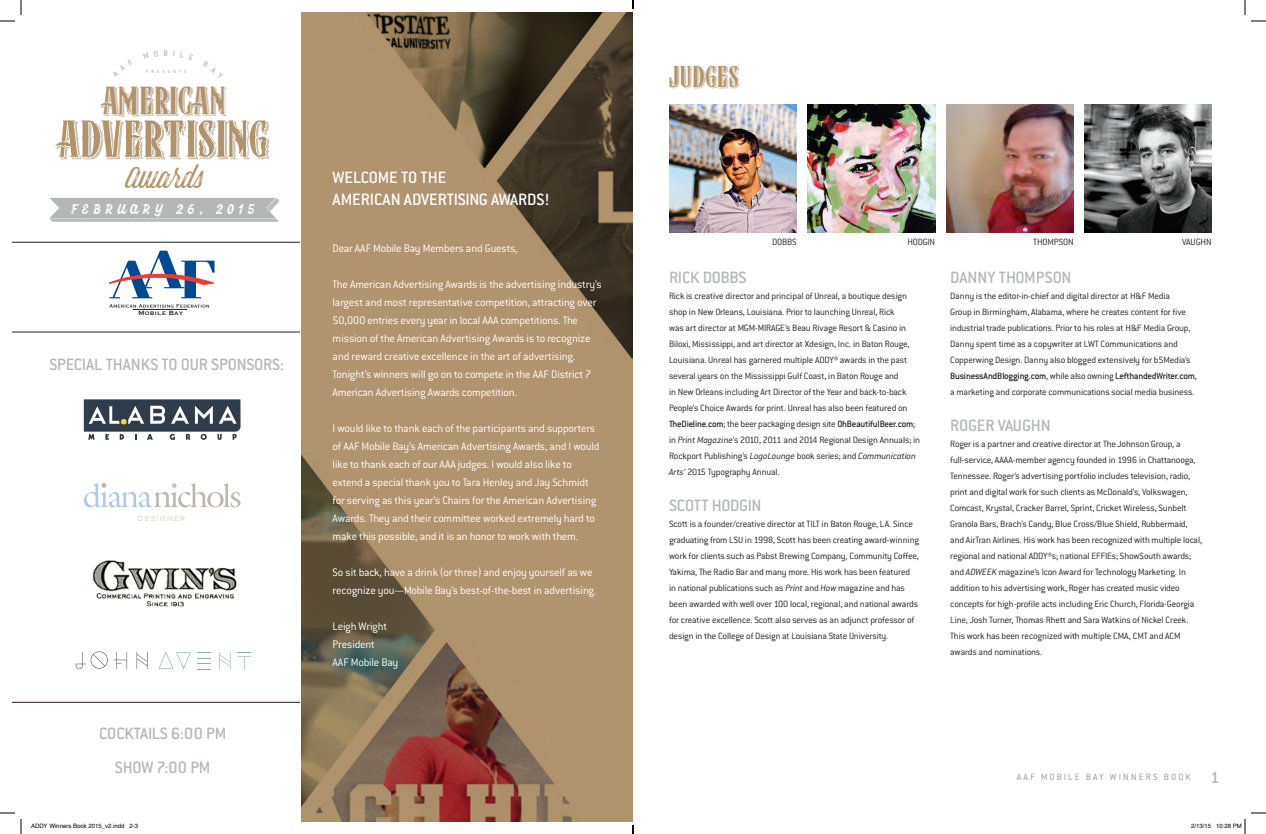
<style>
.page{position:relative;width:1266px;height:834px;background:#fff}
.page>*{position:absolute;margin:0;border:0;box-sizing:border-box;transform-origin:0 0}
.t1{font:51.9px "ZIMATSHADOW";letter-spacing:-.02em;color:#b0946d}
.t2{font:39px "ZIMATSHADOW";letter-spacing:-.02em;color:#b0946d}
.t3{font:32.5px "Authentica Rough";color:#b0946d}
.t4{font:30px "ZIMATSHADOW";color:#b0946d}
.t5{font:500 18px "Conduit WNT";letter-spacing:-.01em;color:#b5b6b8}
.t6{font:500 18px "Conduit WNT";color:#fff}
.t7{font:17.2px "Felisha Rough";letter-spacing:.25em;color:#fff}
.t8{font:300 12px/18px "Conduit WNT";letter-spacing:-.015em;color:#fff}
.t9{font:300 10px/16px "Conduit WNT";letter-spacing:-.015em;color:#231f20}
.t10{font:300 10px "Conduit WNT";letter-spacing:.21em;color:#939598}
.t11{font:8px "Copperplate";color:#231f20}
.t12{font:300 7.1px "Gotham";letter-spacing:.2em;color:#beb6ad}
.t13{font:6px "Helvetica";color:#000}
.t14{font:500 5px "Conduit WNT";letter-spacing:.6em;color:#b4b6b7}
.s1{font-weight:500}
.s2{font-style:italic}
</style>
<div class="page">
<svg style="left:302px;top:12px;width:331px;height:810px;background:#957c5b"></svg>
<svg style="left:50px;top:198px;width:229px;height:24px;background:#b9bbbc"></svg>
<hr style="left:12px;top:242px;width:288px;height:1px;background:#231f20">
<hr style="left:12px;top:702px;width:288px;height:1px;background:#231f20">
<hr style="left:12px;top:332px;width:288px;height:1px;background:#231f20">
<svg style="left:84px;top:399px;width:157px;height:41px"></svg>
<svg style="left:84px;top:483px;width:157px;height:25px"></svg>
<img style="left:80px;top:560px;width:157px;height:46px">
<svg style="left:159px;top:652px;width:32px;height:17px"></svg>
<svg style="left:198px;top:652px;width:13px;height:18px"></svg>
<svg style="left:114px;top:652px;width:13px;height:17px"></svg>
<svg style="left:137px;top:652px;width:11px;height:17px"></svg>
<svg style="left:76px;top:651px;width:32px;height:18px"></svg>
<svg style="left:238px;top:652px;width:13px;height:18px"></svg>
<svg style="left:219px;top:652px;width:11px;height:17px"></svg>
<img style="left:669px;top:105px;width:128px;height:127px">
<img style="left:946px;top:105px;width:128px;height:127px">
<img style="left:808px;top:105px;width:127px;height:127px">
<img style="left:1084px;top:105px;width:128px;height:127px">
<svg style="left:109px;top:304px;width:100px;height:4px"></svg>
<hr style="left:133px;top:309px;width:54px;height:1px;background:#231f20">
<svg style="left:109px;top:251px;width:106px;height:47px"></svg>
<svg style="left:0;top:0;width:22px;height:22px"></svg>
<svg style="left:0;top:812px;width:22px;height:22px"></svg>
<svg style="left:1244px;top:0;width:22px;height:22px"></svg>
<svg style="left:1244px;top:812px;width:22px;height:22px"></svg>
<svg style="left:632px;top:0;width:2px;height:9px"></svg>
<svg style="left:632px;top:825px;width:2px;height:9px"></svg>
<p class="t14" style="left:146px;top:69px;width:42px">PRESENTS</p>
<p class="t2" style="left:100px;top:84px;width:129px">AMERICAN</p>
<p class="t1" style="left:55px;top:118px;width:217px">ADVERTISING</p>
<p class="t3" style="left:125px;top:158px;width:80px">Awards</p>
<p class="t7" style="left:71px;top:200px;width:185px">FEBRUARY 26, 2015</p>
<p class="t11" style="left:138px;top:308px;width:47px">Mobile Bay</p>
<p class="t5" style="left:49px;top:354px;width:236px">SPECIAL THANKS TO OUR SPONSORS:</p>
<p class="t12" style="left:138px;top:514px;width:49px">DESIGNER</p>
<p class="t5" style="left:99px;top:723px;width:129px">COCKTAILS 6:00 PM</p>
<p class="t5" style="left:115px;top:757px;width:97px">SHOW 7:00 PM</p>
<p class="t6" style="left:333px;top:168px;width:115px">WELCOME TO THE</p>
<p class="t6" style="left:333px;top:189px;width:218px">AMERICAN ADVERTISING AWARDS!</p>
<p class="t8" style="left:333px;top:239px;width:187px">Dear AAF Mobile Bay Members and Guests,</p>
<p class="t8" style="left:333px;top:275px;width:271px">The American Advertising Awards is the advertising industry’s largest and most representative competition, attracting over 50,000 entries every year in local AAA competitions. The mission of the American Advertising Awards is to recognize and reward creative excellence in the art of advertising.<br>Tonight’s winners will go on to compete in the AAF District 7<br>American Advertising Awards competition.</p>
<p class="t8" style="left:333px;top:419px;width:268px">I would like to thank each of the participants and supporters of AAF Mobile Bay’s American Advertising Awards, and I would like to thank each of our AAA judges. I would also like to extend a special thank you to Tara Henley and Jay Schmidt for serving as this year’s Chairs for the American Advertising Awards. They and their committee worked extremely hard to make this possible, and it is an honor to work with them.</p>
<p class="t8" style="left:333px;top:563px;width:265px">So sit back, have a drink (or three) and enjoy yourself as we recognize you—Mobile Bay’s best-of-the-best in advertising.</p>
<p class="t8" style="left:333px;top:617px;width:56px">Leigh Wright</p>
<p class="t8" style="left:333px;top:635px;width:44px">President</p>
<p class="t8" style="left:333px;top:653px;width:67px">AAF Mobile Bay</p>
<p class="t4" style="left:669px;top:64px;width:73px">JUDGES</p>
<p class="t9" style="left:772px;top:234px;width:26px">DOBBS</p>
<p class="t9" style="left:908px;top:234px;width:29px">HODGIN</p>
<p class="t9" style="left:1033px;top:234px;width:42px">THOMPSON</p>
<p class="t9" style="left:1182px;top:234px;width:31px">VAUGHN</p>
<p class="t5" style="left:669px;top:267px;width:79px">RICK DOBBS</p>
<p class="t9" style="left:669px;top:288px;width:253px">Rick is creative director and principal of Unreal, a boutique design shop in New Orleans, Louisiana. Prior to launching Unreal, Rick<br>was art director at MGM-MIRAGE’s Beau Rivage Resort &amp; Casino in Biloxi, Mississippi, and art director at Xdesign, Inc. in Baton Rouge, Louisiana. Unreal has garnered multiple ADDY® awards in the past several years on the Mississippi Gulf Coast, in Baton Rouge and<br>in New Orleans including Art Director of the Year and back-to-back People’s Choice Awards for print. Unreal has also been featured on <span class="s1">TheDieline.com</span>; the beer packaging design site <span class="s1">OhBeautifulBeer.com</span>; in <span class="s2">Print Magazine</span>’s 2010, 2011 and 2014 Regional Design Annuals; in Rockport Publishing’s <span class="s2">LogoLounge</span> book series; and <span class="s2">Communication Arts</span>’ 2015 Typography Annual.</p>
<p class="t5" style="left:669px;top:495px;width:94px">SCOTT HODGIN</p>
<p class="t9" style="left:669px;top:516px;width:252px">Scott is a founder/creative director at TILT in Baton Rouge, LA. Since graduating from LSU in 1998, Scott has been creating award-winning work for clients such as Pabst Brewing Company, Community Coffee, Yakima, The Radio Bar and many more. His work has been featured in national publications such as <span class="s2">Print</span> and <span class="s2">How</span> magazine and has been awarded with well over 100 local, regional, and national awards for creative excellence. Scott also serves as an adjunct professor of design in the College of Design at Louisiana State University.</p>
<p class="t5" style="left:950px;top:267px;width:123px">DANNY THOMPSON</p>
<p class="t9" style="left:950px;top:288px;width:248px">Danny is the editor-in-chief and digital director at H&amp;F Media<br>Group in Birmingham, Alabama, where he creates content for five industrial trade publications. Prior to his roles at H&amp;F Media Group, Danny spent time as a copywriter at LWT Communications and Copperwing Design. Danny also blogged extensively for b5Media’s <span class="s1">BusinessAndBlogging.com</span>, while also owning <span class="s1">LefthandedWriter.com</span>, a marketing and corporate communications social media business.</p>
<p class="t5" style="left:950px;top:415px;width:102px">ROGER VAUGHN</p>
<p class="t9" style="left:950px;top:436px;width:253px">Roger is a partner and creative director at The Johnson Group, a full-service, AAAA-member agency founded in 1996 in Chattanooga, Tennessee. Roger’s advertising portfolio includes television, radio, print and digital work for such clients as McDonald’s, Volkswagen, Comcast, Krystal, Cracker Barrel, Sprint, Cricket Wireless, Sunbelt Granola Bars, Brach’s Candy, Blue Cross/Blue Shield, Rubbermaid, and AirTran Airlines. His work has been recognized with multiple local, regional and national ADDY®s; national EFFIEs; ShowSouth awards; and <span class="s2">ADWEEK</span> magazine’s Icon Award for Technology Marketing. In addition to his advertising work, Roger has created music video concepts for high-profile acts including Eric Church, Florida-Georgia Line, Josh Turner, Thomas Rhett and Sara Watkins of Nickel Creek.<br>This work has been recognized with multiple CMA, CMT and ACM awards and nominations.</p>
<p class="t10" style="left:1017px;top:771px;width:175px">AAF MOBILE BAY WINNERS BOOK</p>
<p class="t5" style="left:1210px;top:767px;width:11px">1</p>
<p class="t13" style="left:31px;top:821px;width:109px">ADDY Winners Book 2015_v2.indd 2-3</p>
<p class="t13" style="left:1191px;top:821px;width:52px">2/13/15 10:28 PM</p>
</div>
